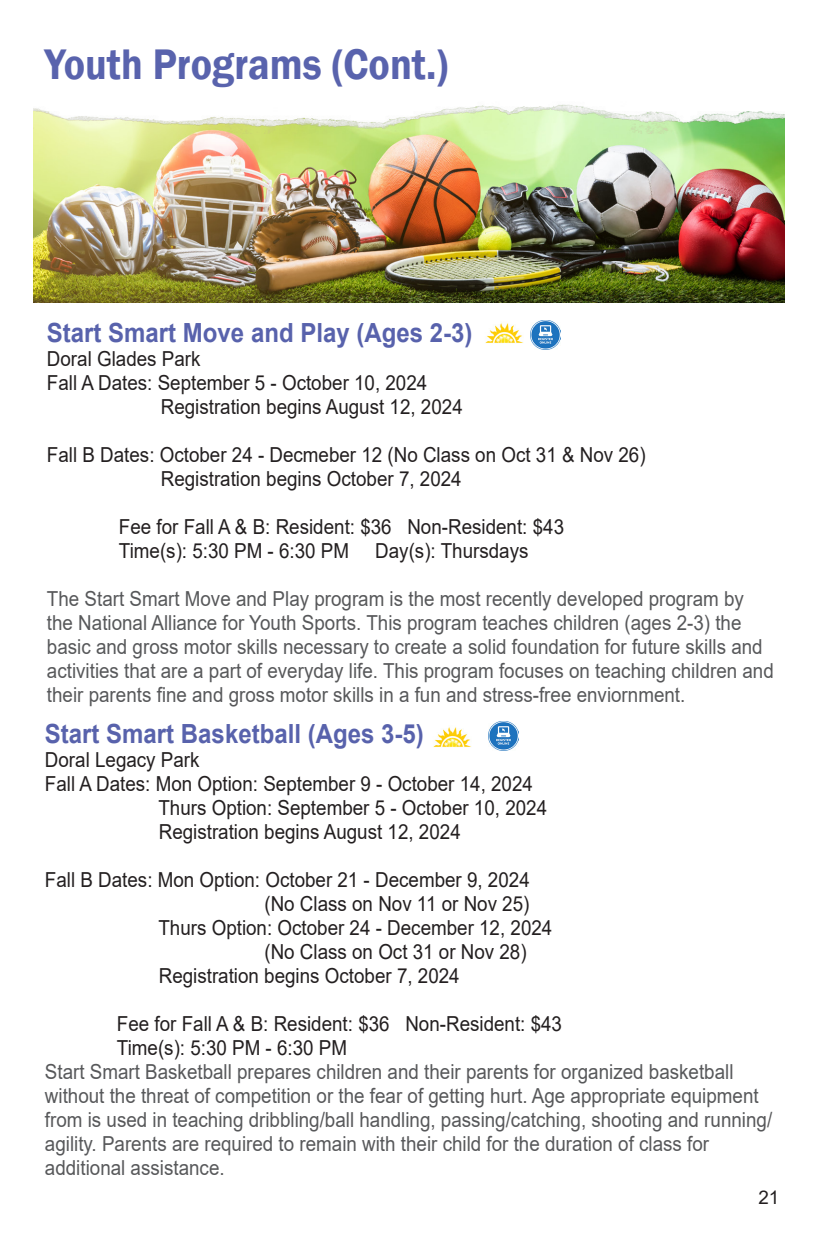
<style>
.page{position:relative;width:828px;height:1260px;background:#fff}
.page>*{position:absolute;margin:0;border:0;box-sizing:border-box;transform-origin:0 0}
.t1{font:600 44px "Franklin Gothic";color:#5963ad;scale:.91 1}
.t2{font:700 26.4px "Arial";color:#5862ac;scale:.91 1}
.t3{font:20.6px/24px "Arial";color:#57585a;scale:.91 1}
.t4{font:20.6px "Arial";color:#231f20;scale:.91 1}
.t5{font:18.8px "Arial";color:#231f20}
</style>
<div class="page">
<img style="left:485px;top:323px;width:38px;height:20px">
<img style="left:488px;top:722px;width:30px;height:28px">
<img style="left:531px;top:320px;width:29px;height:29px">
<img style="left:433px;top:727px;width:38px;height:20px">
<img style="left:33px;top:133px;width:752px;height:169px">
<img style="left:33px;top:104px;width:752px;height:29px">
<p class="t1" style="left:45px;top:37px;width:444px">Youth Programs (Cont.)</p>
<p class="t2" style="left:47px;top:314px;width:469px">Start Smart Move and Play (Ages 2-3)</p>
<p class="t4" style="left:47px;top:344px;width:170px">Doral Glades Park</p>
<p class="t4" style="left:47px;top:368px;width:419px">Fall A Dates: September 5 - October 10, 2024</p>
<p class="t4" style="left:161px;top:392px;width:333px">Registration begins August 12, 2024</p>
<p class="t4" style="left:47px;top:440px;width:659px">Fall B Dates: October 24 - Decmeber 12 (No Class on Oct 31 &amp; Nov 26)</p>
<p class="t4" style="left:161px;top:464px;width:332px">Registration begins October 7, 2024</p>
<p class="t4" style="left:119px;top:512px;width:491px">Fee for Fall A &amp; B: Resident: $36 Non-Resident: $43</p>
<p class="t4" style="left:119px;top:536px;width:254px">Time(s): 5:30 PM - 6:30 PM</p>
<p class="t4" style="left:375px;top:536px;width:170px">Day(s): Thursdays</p>
<p class="t3" style="left:47px;top:587px;width:800px">The Start Smart Move and Play program is the most recently developed program by the National Alliance for Youth Sports. This program teaches children (ages 2-3) the basic and gross motor skills necessary to create a solid foundation for future skills and activities that are a part of everyday life. This program focuses on teaching children and their parents fine and gross motor skills in a fun and stress-free enviornment.</p>
<p class="t2" style="left:45px;top:715px;width:418px">Start Smart Basketball (Ages 3-5)</p>
<p class="t4" style="left:45px;top:745px;width:171px">Doral Legacy Park</p>
<p class="t4" style="left:45px;top:769px;width:538px">Fall A Dates: Mon Option: September 9 - October 14, 2024</p>
<p class="t4" style="left:158px;top:793px;width:429px">Thurs Option: September 5 - October 10, 2024</p>
<p class="t4" style="left:159px;top:817px;width:333px">Registration begins August 12, 2024</p>
<p class="t4" style="left:45px;top:865px;width:534px">Fall B Dates: Mon Option: October 21 - December 9, 2024</p>
<p class="t4" style="left:264px;top:889px;width:293px">(No Class on Nov 11 or Nov 25)</p>
<p class="t4" style="left:158px;top:913px;width:434px">Thurs Option: October 24 - December 12, 2024</p>
<p class="t4" style="left:264px;top:937px;width:290px">(No Class on Oct 31 or Nov 28)</p>
<p class="t4" style="left:159px;top:961px;width:332px">Registration begins October 7, 2024</p>
<p class="t4" style="left:117px;top:1009px;width:491px">Fee for Fall A &amp; B: Resident: $36 Non-Resident: $43</p>
<p class="t4" style="left:117px;top:1033px;width:254px">Time(s): 5:30 PM - 6:30 PM</p>
<p class="t3" style="left:45px;top:1059px;width:801px">Start Smart Basketball prepares children and their parents for organized basketball without the threat of competition or the fear of getting hurt. Age appropriate equipment from is used in teaching dribbling/ball handling, passing/catching, shooting and running/ agility. Parents are required to remain with their child for the duration of class for additional assistance.</p>
<p class="t5" style="left:758px;top:1184px;width:22px">21</p>
</div>
